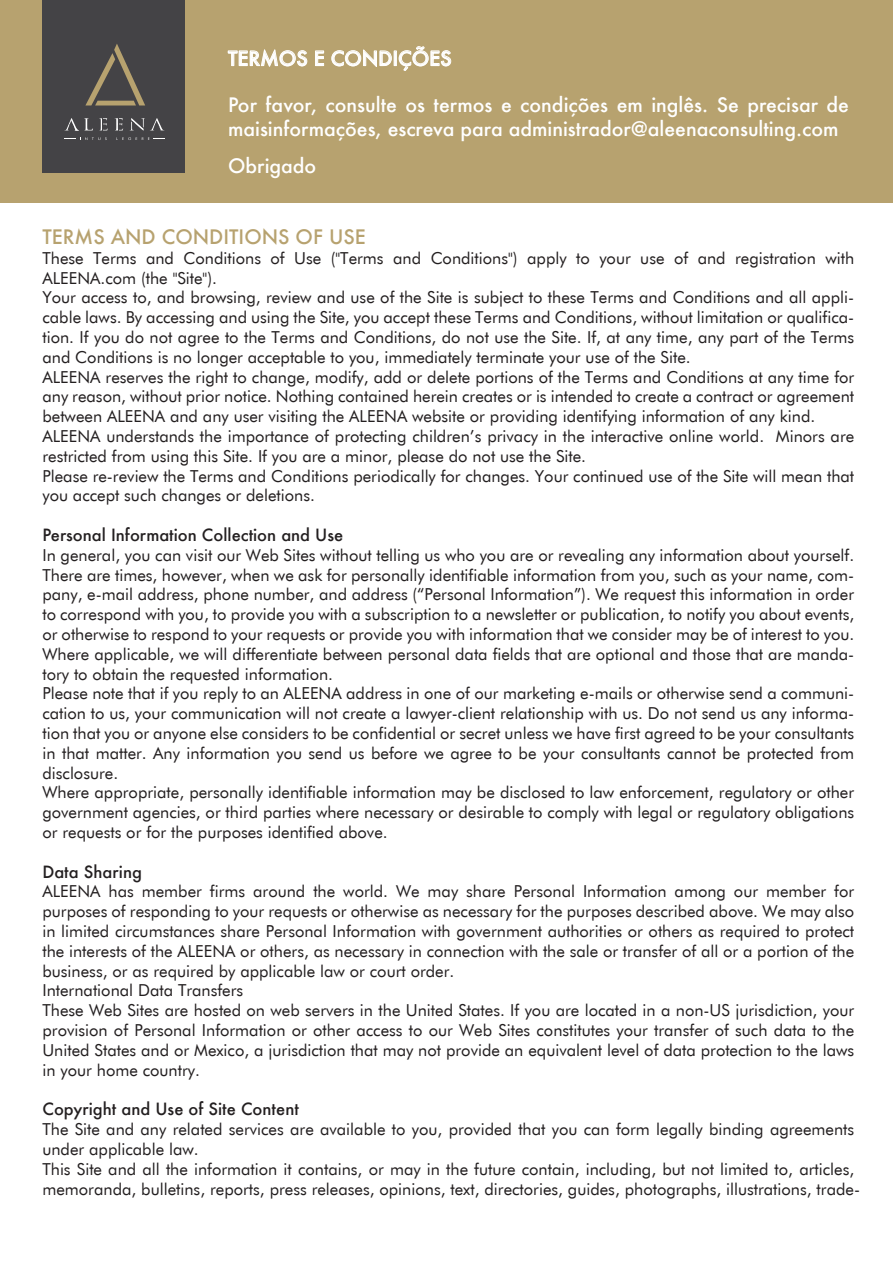
<style>
.page{position:relative;width:893px;height:1263px;background:#fff}
.page>*{position:absolute;margin:0;border:0;box-sizing:border-box;transform-origin:0 0}
.t1{font:500 19.5px/23.4px "Futura";color:#fff}
.t2{font:500 19.5px "Futura";color:#b7a26f}
.t3{font:16.5px/19.8px "Futura BT";color:#231f20}
.t4{font:500 16.5px "Futura";color:#231f20}
</style>
<div class="page">
<div style="left:0;top:0;width:893px;height:203px;background:#b7a26f"></div>
<div style="left:42px;top:0;width:143px;height:172px;background:#444346"></div>
<svg style="left:85px;top:44px;width:60px;height:61px"></svg>
<svg style="left:64px;top:137px;width:43px;height:3px"></svg>
<svg style="left:116px;top:137px;width:48px;height:3px"></svg>
<svg style="left:66px;top:118px;width:27px;height:12px"></svg>
<svg style="left:99px;top:118px;width:9px;height:13px"></svg>
<svg style="left:115px;top:118px;width:8px;height:13px"></svg>
<svg style="left:130px;top:118px;width:34px;height:13px"></svg>
<svg style="left:227px;top:49px;width:81px;height:18px"></svg>
<svg style="left:315px;top:50px;width:9px;height:16px"></svg>
<svg style="left:331px;top:49px;width:61px;height:18px"></svg>
<div style="left:394px;top:51px;width:3px;height:15px;border:1px solid #fff"></div>
<svg style="left:398px;top:46px;width:53px;height:25px"></svg>
<p class="t1" style="left:228px;top:46px;width:225px">TERMOS E CONDIÇÕES</p>
<p class="t1" style="left:228px;top:93px;width:622px">Por favor, consulte os termos e condições em inglês. Se precisar de maisinformações, escreva para administrador@aleenaconsulting.com</p>
<p class="t1" style="left:228px;top:153px;width:90px">Obrigado</p>
<p class="t2" style="left:42px;top:223px;width:325px">TERMS AND CONDITIONS OF USE</p>
<p class="t3" style="left:42px;top:248px;width:813px">These Terms and Conditions of Use ("Terms and Conditions") apply to your use of and registration with ALEENA.com (the "Site").<br>Your access to, and browsing, review and use of the Site is subject to these Terms and Conditions and all appli&shy;cable laws. By accessing and using the Site, you accept these Terms and Conditions, without limitation or qualifica&shy;tion. If you do not agree to the Terms and Conditions, do not use the Site. If, at any time, any part of the Terms and Conditions is no longer acceptable to you, immediately terminate your use of the Site.<br>ALEENA reserves the right to change, modify, add or delete portions of the Terms and Conditions at any time for any reason, without prior notice. Nothing contained herein creates or is intended to create a contract or agreement between ALEENA and any user visiting the ALEENA website or providing identifying information of any kind.<br>ALEENA understands the importance of protecting children’s privacy in the interactive online world. Minors are restricted from using this Site. If you are a minor, please do not use the Site.<br>Please re-review the Terms and Conditions periodically for changes. Your continued use of the Site will mean that you accept such changes or deletions.</p>
<p class="t4" style="left:42px;top:524px;width:302px">Personal Information Collection and Use</p>
<p class="t3" style="left:42px;top:545px;width:813px">In general, you can visit our Web Sites without telling us who you are or revealing any information about yourself.<br>There are times, however, when we ask for personally identifiable information from you, such as your name, com&shy;pany, e-mail address, phone number, and address (“Personal Information”). We request this information in order to correspond with you, to provide you with a subscription to a newsletter or publication, to notify you about events, or otherwise to respond to your requests or provide you with information that we consider may be of interest to you.<br>Where applicable, we will differentiate between personal data fields that are optional and those that are manda&shy;tory to obtain the requested information.<br>Please note that if you reply to an ALEENA address in one of our marketing e-mails or otherwise send a communi&shy;cation to us, your communication will not create a lawyer-client relationship with us. Do not send us any informa&shy;tion that you or anyone else considers to be confidential or secret unless we have first agreed to be your consultants in that matter. Any information you send us before we agree to be your consultants cannot be protected from disclosure.<br>Where appropriate, personally identifiable information may be disclosed to law enforcement, regulatory or other government agencies, or third parties where necessary or desirable to comply with legal or regulatory obligations or requests or for the purposes identified above.</p>
<p class="t4" style="left:42px;top:860px;width:101px">Data Sharing</p>
<p class="t3" style="left:42px;top:881px;width:813px">ALEENA has member firms around the world. We may share Personal Information among our member for purposes of responding to your requests or otherwise as necessary for the purposes described above. We may also in limited circumstances share Personal Information with government authorities or others as required to protect the interests of the ALEENA or others, as necessary in connection with the sale or transfer of all or a portion of the business, or as required by applicable law or court order.<br>International Data Transfers<br>These Web Sites are hosted on web servers in the United States. If you are located in a non-US jurisdiction, your provision of Personal Information or other access to our Web Sites constitutes your transfer of such data to the United States and or Mexico, a jurisdiction that may not provide an equivalent level of data protection to the laws in your home country.</p>
<p class="t4" style="left:42px;top:1098px;width:258px">Copyright and Use of Site Content</p>
<p class="t3" style="left:42px;top:1119px;width:819px">The Site and any related services are available to you, provided that you can form legally binding agreements under applicable law.<br>This Site and all the information it contains, or may in the future contain, including, but not limited to, articles, memoranda, bulletins, reports, press releases, opinions, text, directories, guides, photographs, illustrations, trade-</p>
</div>
